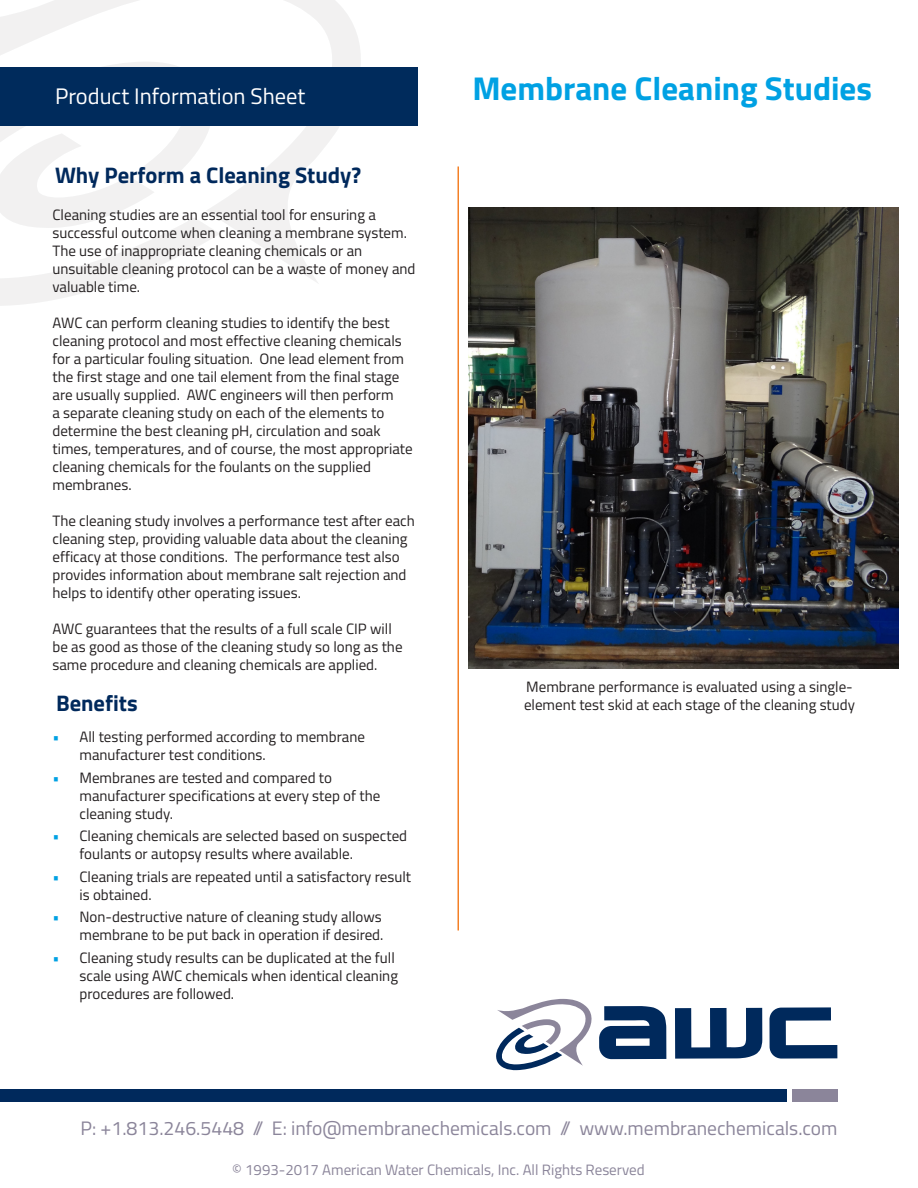
<style>
.page{position:relative;width:918px;height:1188px;background:#fff}
.page>*{position:absolute;margin:0;border:0;box-sizing:border-box;transform-origin:0 0}
.t1{font:700 33px "Titillium Web";color:#00a1e3}
.t2{font:700 22.5px "Titillium Web";color:#00295c}
.t3{font:22.5px "Titillium Web";color:#fff}
.t4{font:19.5px "Titillium Web";color:#8b859a}
.t5{font:15px/18px "Titillium Web";color:#231f20}
.t6{font:15px "Titillium Web";color:#8b859a}
.s1{color:#00a1e3}
</style>
<div class="page">
<svg style="left:675px;top:1008px;width:87px;height:51px"></svg>
<svg style="left:769px;top:1007px;width:68px;height:52px"></svg>
<svg style="left:496px;top:999px;width:170px;height:71px"></svg>
<svg style="left:0;top:285px;width:108px;height:21px;fill:#f2f1f1"></svg>
<svg style="left:0;top:0;width:364px;height:285px"></svg>
<div style="left:0;top:68px;width:418px;height:58px;background:#002b5c"></div>
<hr style="left:458px;top:167px;width:1px;height:763px;background:#f48026">
<div style="left:0;top:1090px;width:786px;height:12px;background:#00295c"></div>
<div style="left:792px;top:1090px;width:45px;height:12px;background:#8b859a"></div>
<img style="left:468px;top:208px;width:431px;height:461px">
<p class="t3" style="left:55px;top:80px;width:252px">Product Information Sheet</p>
<p class="t2" style="left:55px;top:158px;width:308px">Why Perform a Cleaning Study?</p>
<p class="t5" style="left:52px;top:205px;width:365px">Cleaning studies are an essential tool for ensuring a successful outcome when cleaning a membrane system.<br>The use of inappropriate cleaning chemicals or an unsuitable cleaning protocol can be a waste of money and valuable time.</p>
<p class="t5" style="left:52px;top:313px;width:362px">AWC can perform cleaning studies to identify the best cleaning protocol and most effective cleaning chemicals for a particular fouling situation. One lead element from the first stage and one tail element from the final stage are usually supplied. AWC engineers will then perform<br>a separate cleaning study on each of the elements to determine the best cleaning pH, circulation and soak times, temperatures, and of course, the most appropriate cleaning chemicals for the foulants on the supplied membranes.</p>
<p class="t5" style="left:52px;top:511px;width:364px">The cleaning study involves a performance test after each cleaning step, providing valuable data about the cleaning efficacy at those conditions. The performance test also provides information about membrane salt rejection and helps to identify other operating issues.</p>
<p class="t5" style="left:52px;top:619px;width:352px">AWC guarantees that the results of a full scale CIP will be as good as those of the cleaning study so long as the same procedure and cleaning chemicals are applied.</p>
<p class="t1" style="left:472px;top:63px;width:401px">Membrane Cleaning Studies</p>
<p class="t5" style="left:526px;top:677px;width:328px">Membrane performance is evaluated using a single-</p>
<p class="t2" style="left:56px;top:686px;width:83px">Benefits</p>
<p class="t5" style="left:524px;top:695px;width:333px">element test skid at each stage of the cleaning study</p>
<p class="t5" style="left:80px;top:727px;width:287px;text-indent:-27px"><span class="s1">•</span> All testing performed according to membrane manufacturer test conditions.</p>
<p class="t5" style="left:80px;top:768px;width:302px;text-indent:-27px"><span class="s1">•</span> Membranes are tested and compared to manufacturer specifications at every step of the cleaning study.</p>
<p class="t5" style="left:80px;top:826px;width:329px;text-indent:-27px"><span class="s1">•</span> Cleaning chemicals are selected based on suspected foulants or autopsy results where available.</p>
<p class="t5" style="left:80px;top:867px;width:333px;text-indent:-27px"><span class="s1">•</span> Cleaning trials are repeated until a satisfactory result is obtained.</p>
<p class="t5" style="left:52px;top:907px;width:332px;text-align:right"><span class="s1">•</span> Non-destructive nature of cleaning study allows membrane to be put back in operation if desired.</p>
<p class="t5" style="left:80px;top:948px;width:320px;text-indent:-27px"><span class="s1">•</span> Cleaning study results can be duplicated at the full scale using AWC chemicals when identical cleaning procedures are followed.</p>
<p class="t4" style="left:80px;top:1114px;width:759px">P: +1.813.246.5448 // E: info@membranechemicals.com // www.membranechemicals.com</p>
<p class="t6" style="left:232px;top:1158px;width:414px">© 1993-2017 American Water Chemicals, Inc. All Rights Reserved</p>
</div>
